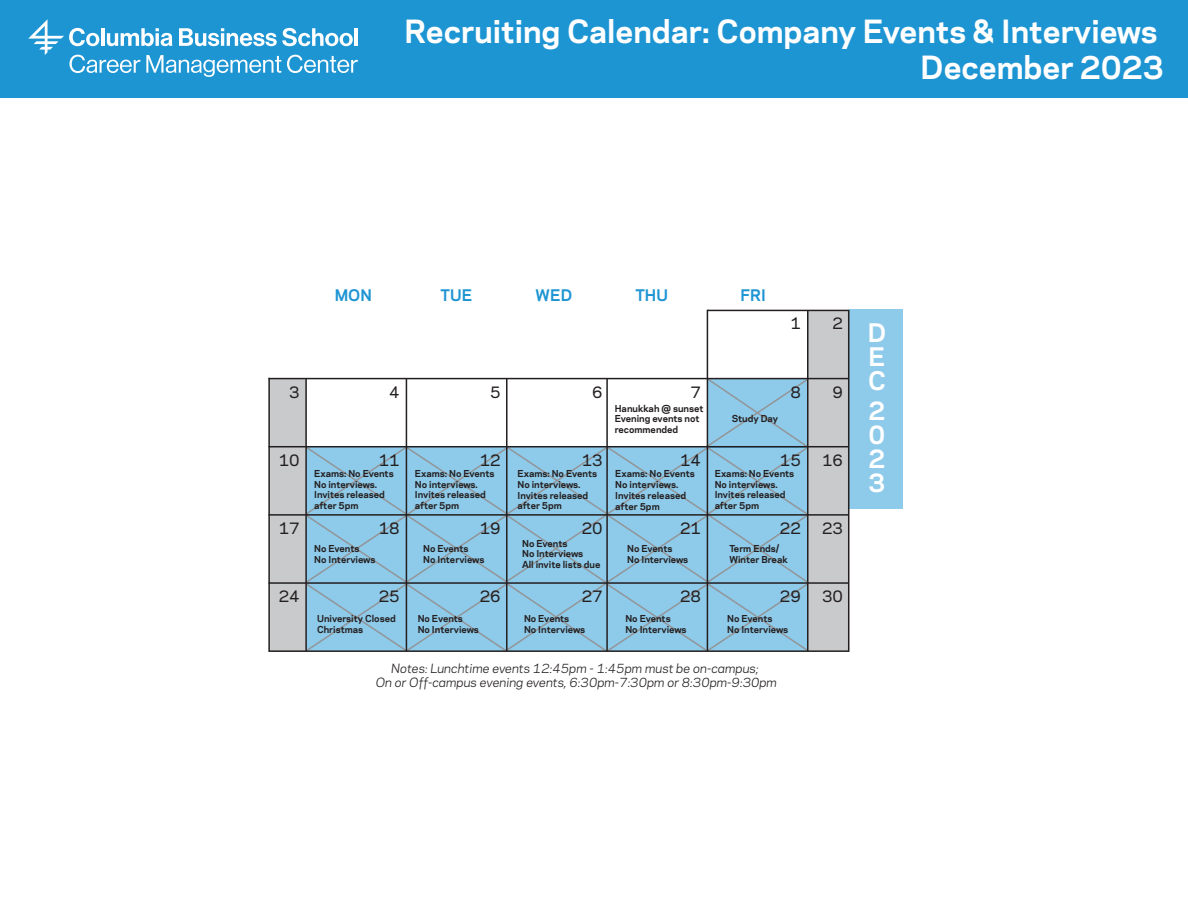
<style>
.page{position:relative;width:1188px;height:918px;background:#fff}
.page>*{position:absolute;margin:0;border:0;box-sizing:border-box;transform-origin:0 0}
.t1{font:700 30px/36px "Polaris";color:#fff;text-align:right}
.t2{font:700 24px/24px "Polaris";color:#fff;text-align:justify}
.t3{font:500 15px "Polaris";color:#231f20}
.t4{font:700 15px "Polaris";color:#1e95d3}
.t5{font:italic 12px/14.4px "Polaris";color:#231f20;text-align:center}
.t6{font:700 9px/10.8px "Polaris";color:#231f20}
</style>
<div class="page">
<div style="left:0;top:0;width:1188px;height:97px;background:#1e95d3"></div>
<svg style="left:28px;top:19px;width:330px;height:58px"></svg>
<div style="left:849px;top:310px;width:54px;height:199px;background:#8ecae9"></div>
<svg style="left:268px;top:309px;width:582px;height:343px"></svg>
<hr style="left:268px;top:582px;width:580px;height:2px;background:#231f20">
<hr style="left:268px;top:514px;width:581px;height:2px;background:#231f20">
<hr style="left:268px;top:446px;width:581px;height:1px;background:#231f20">
<hr style="left:268px;top:378px;width:581px;height:1px;background:#231f20">
<hr style="left:807px;top:310px;width:2px;height:341px;background:#231f20">
<hr style="left:707px;top:310px;width:1px;height:341px;background:#231f20">
<hr style="left:606px;top:378px;width:2px;height:273px;background:#231f20">
<hr style="left:506px;top:378px;width:2px;height:273px;background:#231f20">
<hr style="left:406px;top:379px;width:1px;height:272px;background:#231f20">
<hr style="left:305px;top:378px;width:2px;height:273px;background:#231f20">
<h1 class="t1" style="left:405px;top:11px;width:761px">Recruiting Calendar: Company Events &amp; Interviews<br>December 2023</h1>
<h3 class="t4" style="left:335px;top:284px;width:39px">MON</h3>
<h3 class="t4" style="left:441px;top:284px;width:33px">TUE</h3>
<h3 class="t4" style="left:536px;top:284px;width:38px">WED</h3>
<h3 class="t4" style="left:635px;top:284px;width:34px">THU</h3>
<h3 class="t4" style="left:740px;top:284px;width:27px">FRI</h3>
<h3 class="t3" style="left:790px;top:312px;width:12px">1</h3>
<h3 class="t3" style="left:833px;top:312px;width:12px">2</h3>
<h3 class="t3" style="left:790px;top:381px;width:12px">8</h3>
<h3 class="t3" style="left:289px;top:381px;width:12px">3</h3>
<h3 class="t3" style="left:833px;top:381px;width:12px">9</h3>
<h3 class="t3" style="left:389px;top:381px;width:12px">4</h3>
<h3 class="t3" style="left:490px;top:381px;width:12px">5</h3>
<h3 class="t3" style="left:592px;top:381px;width:12px">6</h3>
<h3 class="t3" style="left:691px;top:381px;width:12px">7</h3>
<p class="t6" style="left:615px;top:402px;width:90px">Hanukkah @ sunset<br>Evening events not recommended</p>
<p class="t6" style="left:732px;top:413px;width:48px">Study Day</p>
<h3 class="t3" style="left:379px;top:449px;width:22px">11</h3>
<h3 class="t3" style="left:480px;top:449px;width:22px">12</h3>
<h3 class="t3" style="left:582px;top:449px;width:22px">13</h3>
<h3 class="t3" style="left:680px;top:449px;width:22px">14</h3>
<h3 class="t3" style="left:780px;top:449px;width:22px">15</h3>
<h3 class="t3" style="left:279px;top:449px;width:22px">10</h3>
<h3 class="t3" style="left:822px;top:449px;width:22px">16</h3>
<p class="t6" style="left:314px;top:467px;width:81px">Exams: No Events<br>No interviews.<br>Invites released after 5pm</p>
<p class="t6" style="left:415px;top:467px;width:81px">Exams: No Events<br>No interviews.<br>Invites released after 5pm</p>
<p class="t6" style="left:517px;top:468px;width:81px">Exams: No Events<br>No interviews.<br>Invites released after 5pm</p>
<p class="t6" style="left:615px;top:468px;width:81px">Exams: No Events<br>No interviews.<br>Invites released after 5pm</p>
<p class="t6" style="left:715px;top:467px;width:81px">Exams: No Events<br>No interviews.<br>Invites released after 5pm</p>
<h3 class="t3" style="left:379px;top:517px;width:22px">18</h3>
<h3 class="t3" style="left:480px;top:517px;width:22px">19</h3>
<h3 class="t3" style="left:582px;top:517px;width:22px">20</h3>
<h3 class="t3" style="left:680px;top:517px;width:22px">21</h3>
<h3 class="t3" style="left:780px;top:517px;width:22px">22</h3>
<h3 class="t3" style="left:279px;top:517px;width:22px">17</h3>
<h3 class="t3" style="left:822px;top:517px;width:22px">23</h3>
<p class="t6" style="left:314px;top:543px;width:63px">No Events<br>No Interviews</p>
<p class="t6" style="left:423px;top:543px;width:63px">No Events<br>No Interviews</p>
<p class="t6" style="left:522px;top:537px;width:80px">No Events<br>No Interviews<br>All invite lists due</p>
<p class="t6" style="left:627px;top:543px;width:63px">No Events<br>No Interviews</p>
<p class="t6" style="left:729px;top:543px;width:60px">Term Ends/<br>Winter Break</p>
<h3 class="t3" style="left:379px;top:585px;width:22px">25</h3>
<h3 class="t3" style="left:480px;top:585px;width:22px">26</h3>
<h3 class="t3" style="left:582px;top:585px;width:22px">27</h3>
<h3 class="t3" style="left:680px;top:585px;width:22px">28</h3>
<h3 class="t3" style="left:780px;top:585px;width:22px">29</h3>
<h3 class="t3" style="left:279px;top:585px;width:22px">24</h3>
<h3 class="t3" style="left:822px;top:585px;width:22px">30</h3>
<p class="t6" style="left:317px;top:613px;width:80px">University Closed<br>Christmas</p>
<p class="t6" style="left:418px;top:613px;width:63px">No Events<br>No Interviews</p>
<p class="t6" style="left:524px;top:613px;width:63px">No Events<br>No Interviews</p>
<p class="t6" style="left:625px;top:613px;width:63px">No Events<br>No Interviews</p>
<p class="t6" style="left:727px;top:613px;width:63px">No Events<br>No Interviews</p>
<h3 class="t5" style="left:376px;top:660px;width:403px">Notes: Lunchtime events 12:45pm - 1:45pm must be on-campus;<br>On or Off-campus evening events, 6:30pm-7:30pm or 8:30pm-9:30pm</h3>
<h2 class="t2" style="left:868px;top:320px;width:19px">D E C</h2>
<h2 class="t2" style="left:869px;top:397px;width:17px">2<br>0<br>2<br>3</h2>
</div>
